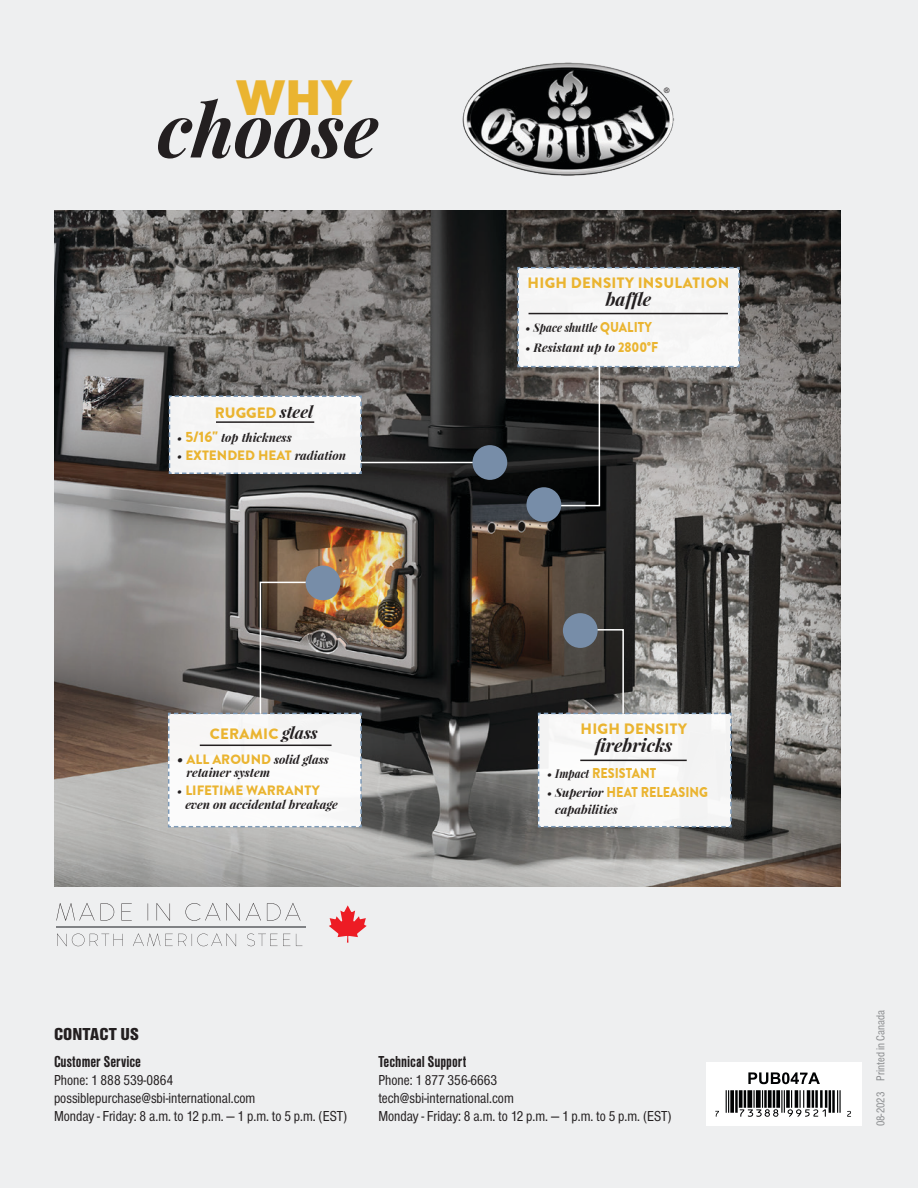
<style>
.page{position:relative;width:918px;height:1188px;background:#eeeff0}
.page>*{position:absolute;margin:0;border:0;box-sizing:border-box;transform-origin:0 0}
.t1{font:italic 700 74.25px "Playfair Display";color:#231f20}
.t2{font:900 48.9px "Averta";color:#eab430}
.t3{font:italic 700 18px "Playfair Display";color:#231f20}
.t4{font:900 condensed 18px "Font Site Sans";color:#231f20}
.t5{font:700 condensed 16.5px "Font Site Sans";color:#231f20}
.t6{font:condensed 15px/18px "Font Site Sans";color:#231f20}
.t7{font:900 15px "Brandon Grotesque";letter-spacing:.02em;color:#eab430}
.t8{font:900 14.25px "Brandon Grotesque";color:#eab430;scale:.88 1}
.t9{font:900 13.5px "Brandon Grotesque";color:#eab430}
.t10{font:italic 700 12px/13.5px "Playfair Display";color:#231f20}
.t11{font:condensed 12px "Font Site Sans";color:#8a8c8e}
.t12{font:condensed 7.5px "Helvetica Neue LT Pro";color:#231f20}
.s1{font-family:"Playfair Display";font-weight:700;font-style:italic;font-size:16.5px;color:#231f20}
.s2{font-family:"Brandon Grotesque";font-weight:900;font-style:normal;font-size:15px;color:#eab430}
.s3{font-family:"Playfair Display";font-weight:700;font-style:italic;font-size:12px;color:#231f20}
.s4{font-size:15px}
.s5{font-family:"Brandon Grotesque";font-weight:900;font-style:normal;font-size:13.5px;color:#eab430}
.s6{font-family:"Brandon Grotesque";font-weight:900;font-style:normal;font-size:14.25px;color:#eab430}
</style>
<div class="page">
<img style="left:462px;top:62px;width:212px;height:114px">
<svg style="left:56px;top:903px;width:39px;height:18px"></svg>
<svg style="left:101px;top:903px;width:13px;height:18px"></svg>
<svg style="left:121px;top:903px;width:11px;height:18px"></svg>
<svg style="left:148px;top:903px;width:1px;height:18px"></svg>
<svg style="left:157px;top:903px;width:13px;height:18px"></svg>
<svg style="left:186px;top:903px;width:34px;height:18px"></svg>
<svg style="left:226px;top:903px;width:14px;height:18px"></svg>
<svg style="left:246px;top:903px;width:15px;height:18px"></svg>
<svg style="left:267px;top:903px;width:33px;height:18px"></svg>
<svg style="left:57px;top:933px;width:66px;height:13px"></svg>
<svg style="left:133px;top:933px;width:53px;height:13px"></svg>
<svg style="left:197px;top:933px;width:39px;height:13px"></svg>
<svg style="left:247px;top:934px;width:43px;height:12px"></svg>
<svg style="left:296px;top:934px;width:6px;height:12px"></svg>
<hr style="left:56px;top:927px;width:250px;height:1px;background:#808285">
<svg style="left:329px;top:905px;width:38px;height:38px"></svg>
<div style="left:706px;top:1063px;width:156px;height:63px;background:#fff"></div>
<svg style="left:748px;top:1072px;width:72px;height:12px"></svg>
<svg style="left:715px;top:1090px;width:136px;height:27px"></svg>
<img style="left:55px;top:210px;width:785px;height:676px">
<svg style="left:517px;top:266px;width:224px;height:241px"></svg>
<div style="left:526px;top:487px;width:35px;height:35px;background:#778da8;border-radius:50%"></div>
<hr style="left:529px;top:313px;width:199px;height:1px;background:#231f20">
<hr style="left:361px;top:462px;width:116px;height:1px;background:#fff">
<svg style="left:168px;top:395px;width:195px;height:80px"></svg>
<hr style="left:216px;top:421px;width:98px;height:2px;background:#231f20">
<div style="left:472px;top:445px;width:35px;height:35px;background:#778da8;border-radius:50%"></div>
<div style="left:306px;top:566px;width:34px;height:34px;background:#778da8;border-radius:50%"></div>
<svg style="left:167px;top:581px;width:196px;height:247px"></svg>
<hr style="left:200px;top:745px;width:132px;height:1px;background:#231f20">
<svg style="left:537px;top:628px;width:195px;height:200px"></svg>
<div style="left:563px;top:613px;width:35px;height:35px;background:#778da8;border-radius:50%"></div>
<hr style="left:580px;top:760px;width:107px;height:1px;background:#231f20">
<h2 class="t2" style="left:236px;top:66px;width:118px">WHY</h2>
<h1 class="t1" style="left:157px;top:86px;width:223px">choose</h1>
<p class="t7" style="left:215px;top:403px;width:100px">RUGGED <span class="s1">steel</span></p>
<p class="t10" style="left:177px;top:431px;width:116px">• <span class="s2">5/16''</span> top thickness</p>
<p class="t9" style="left:177px;top:447px;width:170px"><span class="s3">•</span> EXTENDED HEAT <span class="s3">radiation</span></p>
<p class="t7" style="left:210px;top:724px;width:109px">CERAMIC <span class="s1">glass</span></p>
<p class="t10" style="left:187px;top:752px;width:144px;text-indent:-10px"><span class="s4">•</span> <span class="s5">ALL AROUND</span> solid glass retainer system</p>
<p class="t9" style="left:177px;top:782px;width:144px"><span class="s3">•</span> LIFETIME WARRANTY</p>
<p class="t10" style="left:185px;top:797px;width:154px">even on accidental breakage</p>
<p class="t12" style="left:664px;top:86px;width:8px">®</p>
<p class="t7" style="left:528px;top:273px;width:204px">HIGH DENSITY INSULATION</p>
<p class="t3" style="left:606px;top:289px;width:47px">baffle</p>
<p class="t10" style="left:525px;top:321px;width:128px">• Space shuttle <span class="s6">QUALITY</span></p>
<p class="t10" style="left:525px;top:340px;width:134px">• Resistant up to <span class="s6">2800°F</span></p>
<p class="t7" style="left:581px;top:719px;width:108px">HIGH DENSITY</p>
<p class="t3" style="left:595px;top:735px;width:79px">firebricks</p>
<p class="t8" style="left:547px;top:764px;width:125px"><span class="s3">• Impact</span> RESISTANT</p>
<p class="t8" style="left:547px;top:783px;width:184px"><span class="s3">• Superior</span> HEAT RELEASING</p>
<p class="t10" style="left:555px;top:803px;width:64px">capabilities</p>
<p class="t4" style="left:54px;top:1024px;width:86px">CONTACT US</p>
<p class="t5" style="left:54px;top:1053px;width:89px">Customer Service</p>
<p class="t6" style="left:54px;top:1071px;width:295px">Phone: 1 888 539-0864 possiblepurchase@sbi-international.com<br>Monday - Friday: 8 a.m. to 12 p.m. — 1 p.m. to 5 p.m. (EST)</p>
<p class="t5" style="left:378px;top:1053px;width:89px">Technical Support</p>
<p class="t6" style="left:378px;top:1071px;width:295px">Phone: 1 877 356-6663<br>tech@sbi-international.com<br>Monday - Friday: 8 a.m. to 12 p.m. — 1 p.m. to 5 p.m. (EST)</p>
<p class="t11" style="left:874px;top:1126px;width:118px;rotate:-90deg">08-2023 Printed in Canada</p>
</div>
